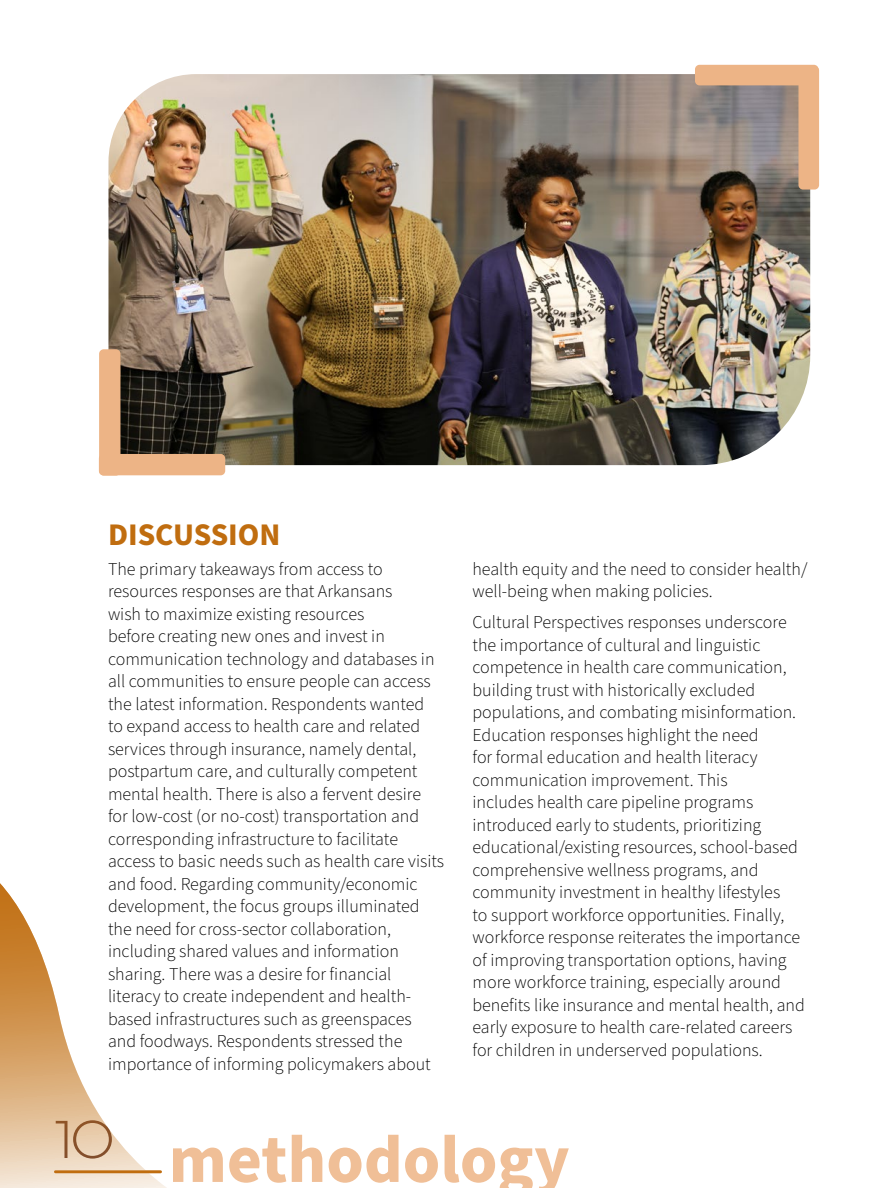
<style>
.page{position:relative;width:891px;height:1188px;background:#fff}
.page>*{position:absolute;margin:0;border:0;box-sizing:border-box;transform-origin:0 0}
.t1{font:700 67.5px "Source Sans Pro";color:#f0bf97}
.Subheading{font:700 31.5px "Source Sans Pro";color:#c06d0f}
.Body{font:300 18px/22.5px "Source Sans Pro";color:#000}
</style>
<div class="page">
<svg style="left:0;top:883px;width:167px;height:305px"></svg>
<svg style="left:56px;top:1170px;width:104px;height:3px"></svg>
<img style="left:108px;top:74px;width:702px;height:391px">
<div style="left:695px;top:65px;width:124px;height:20px;background:#edb486;border-radius:5px"></div>
<div style="left:798px;top:66px;width:21px;height:124px;background:#edb486;border-radius:5px"></div>
<div style="left:99px;top:454px;width:126px;height:21px;background:#edb486;border-radius:5px"></div>
<div style="left:99px;top:349px;width:21px;height:127px;background:#edb486;border-radius:5px"></div>
<p class="Subheading" style="left:108px;top:514px;width:174px">DISCUSSION</p>
<p class="Body" style="left:108px;top:558px;width:338px">The primary takeaways from access to resources responses are that Arkansans<br>wish to maximize existing resources<br>before creating new ones and invest in communication technology and databases in all communities to ensure people can access the latest information. Respondents wanted<br>to expand access to health care and related services through insurance, namely dental, postpartum care, and culturally competent mental health. There is also a fervent desire for low-cost (or no-cost) transportation and corresponding infrastructure to facilitate access to basic needs such as health care visits and food. Regarding community/economic development, the focus groups illuminated the need for cross-sector collaboration, including shared values and information sharing. There was a desire for financial literacy to create independent and health&shy;based infrastructures such as greenspaces and foodways. Respondents stressed the importance of informing policymakers about</p>
<p class="Body" style="left:472px;top:558px;width:336px">health equity and the need to consider health/ well-being when making policies.</p>
<p class="Body" style="left:472px;top:612px;width:334px">Cultural Perspectives responses underscore the importance of cultural and linguistic competence in health care communication, building trust with historically excluded populations, and combating misinformation.<br>Education responses highlight the need<br>for formal education and health literacy communication improvement. This<br>includes health care pipeline programs introduced early to students, prioritizing educational/existing resources, school-based comprehensive wellness programs, and community investment in healthy lifestyles<br>to support workforce opportunities. Finally, workforce response reiterates the importance of improving transportation options, having more workforce training, especially around benefits like insurance and mental health, and early exposure to health care-related careers for children in underserved populations.</p>
<h1 class="t1" style="left:54px;top:1114px;width:517px"><sup>10</sup> methodology</h1>
</div>
